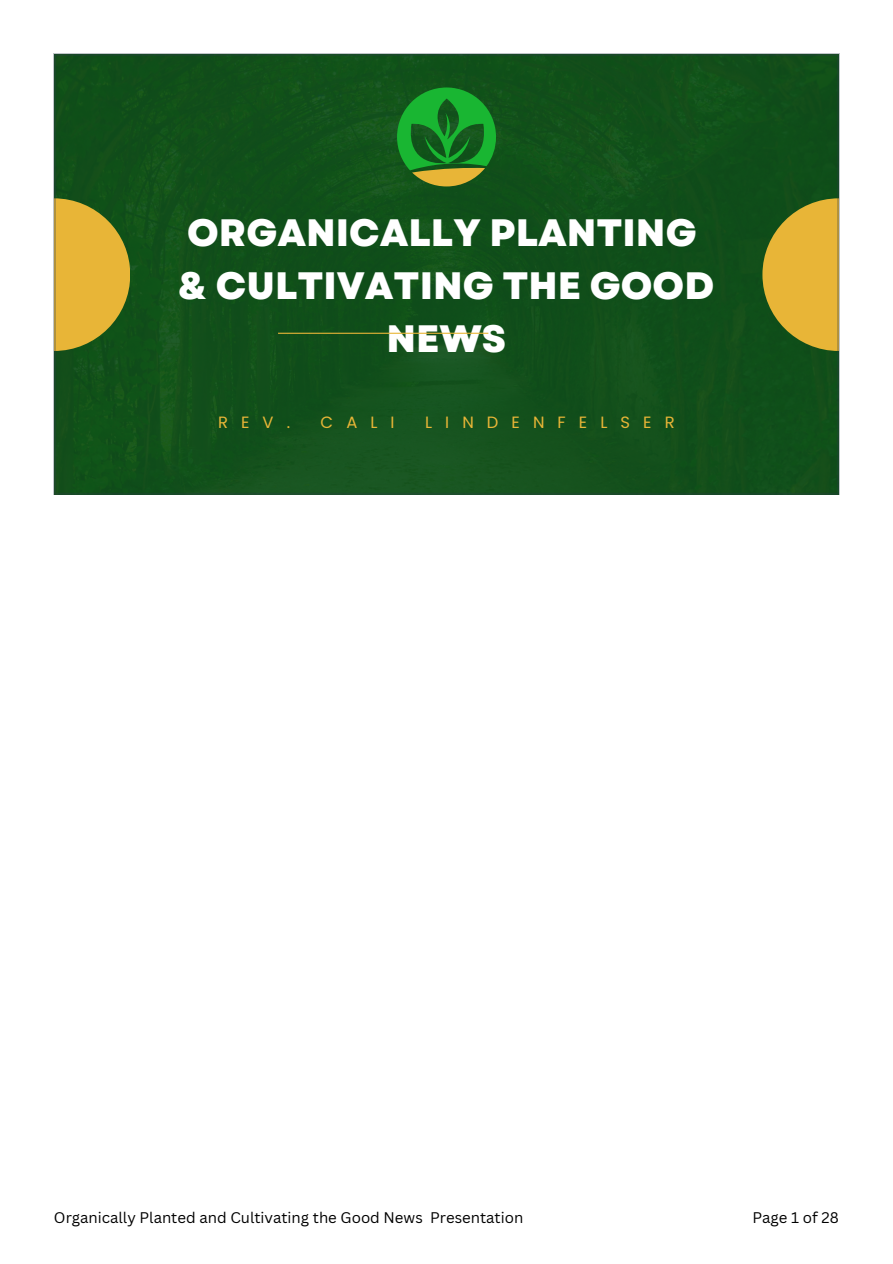
<style>
.page{position:relative;width:893px;height:1264px;background:#fff}
.page>*{position:absolute;margin:0;border:0;box-sizing:border-box;transform-origin:0 0}
.t1{font:800 38.1px/53.1px "Garet";color:#fff;text-align:center}
.t2{font:16.35px "Poppins";letter-spacing:.8em;color:#e8b537}
.t3{font:15px "Canva Sans";color:#000}
</style>
<div class="page">
<svg style="left:54px;top:54px;width:785px;height:441px;background:#1d561c"></svg>
<p class="t1" style="left:187px;top:206px;width:511px">ORGANICALLY PLANTING</p>
<p class="t1" style="left:178px;top:259px;width:537px">&amp; CULTIVATING THE GOOD<br>NEWS</p>
<p class="t2" style="left:218px;top:411px;width:74px">REV.</p>
<p class="t2" style="left:320px;top:411px;width:75px">CALI</p>
<p class="t2" style="left:425px;top:411px;width:251px">LINDENFELSER</p>
<p class="t3" style="left:54px;top:1206px;width:471px">Organically Planted and Cultivating the Good News Presentation</p>
<p class="t3" style="left:752px;top:1206px;width:88px">Page 1 of 28</p>
</div>
